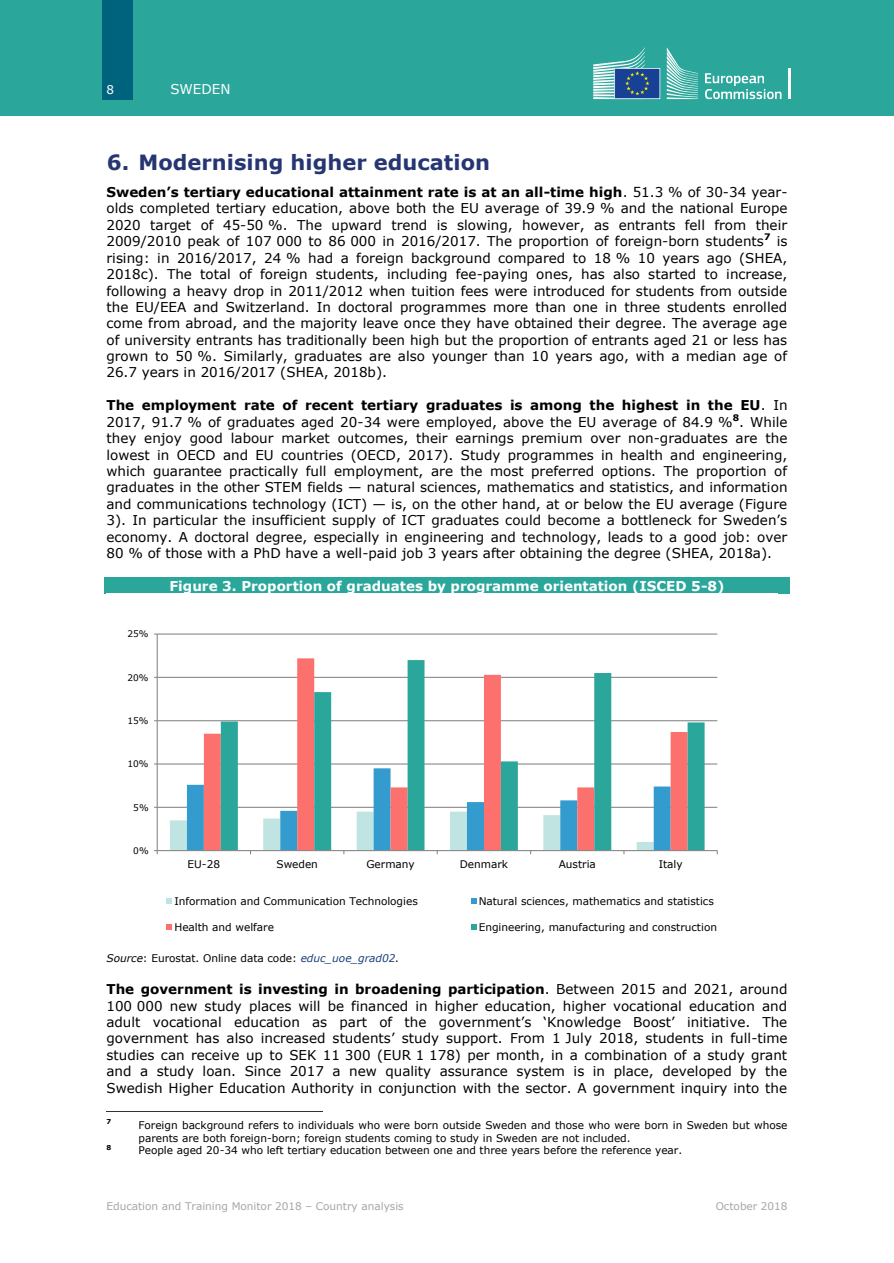
<style>
.page{position:relative;width:894px;height:1263px;background:#fff}
.page>*{position:absolute;margin:0;border:0;box-sizing:border-box;transform-origin:0 0}
.t1{font:700 21px "Verdana";color:#263673}
.t2{font:13.5px/16.4px "Verdana";color:#000;text-align:justify}
.t3{font:700 13.5px "Verdana";color:#fff}
.t4{font:13.5px "Verdana";color:#fff}
.t5{font:12px "Verdana";color:#fff}
.t6{font:10.5px/12.8px "Verdana";color:#000}
.t7{font:10.5px "Verdana";color:#a6a6a6}
.t8{font:9px "Verdana";letter-spacing:.005em;color:#000}
.t9{font:700 6.75px "Verdana";color:#000}
.s1{font-weight:700}
.s2{font-style:italic}
.s3{font-style:italic;color:#1a3f7c}
</style>
<div class="page">
<div style="left:0;top:0;width:893px;height:116px;background:#2aa69b"></div>
<div style="left:102px;top:0;width:31px;height:99px;background:#00637e"></div>
<svg style="left:705px;top:73px;width:76px;height:26px"></svg>
<hr style="left:788px;top:68px;width:2px;height:31px;background:#fff">
<svg style="left:666px;top:47px;width:31px;height:52px"></svg>
<svg style="left:593px;top:47px;width:67px;height:52px"></svg>
<div style="left:104px;top:577px;width:685px;height:17px;background:#2aa69b"></div>
<hr style="left:106px;top:1111px;width:216px;height:1px;background:#333">
<hr style="left:157px;top:807px;width:560px;height:1px;background:#868686">
<hr style="left:157px;top:763px;width:560px;height:2px;background:#868686">
<hr style="left:157px;top:720px;width:560px;height:1px;background:#868686">
<hr style="left:157px;top:677px;width:560px;height:1px;background:#868686">
<hr style="left:157px;top:634px;width:560px;height:1px;background:#868686">
<svg style="left:204px;top:658px;width:111px;height:110px"></svg>
<svg style="left:221px;top:660px;width:483px;height:190px"></svg>
<hr style="left:157px;top:634px;width:1px;height:217px;background:#868686">
<hr style="left:157px;top:850px;width:560px;height:1px;background:#868686">
<svg style="left:170px;top:768px;width:500px;height:86px"></svg>
<svg style="left:166px;top:898px;width:6px;height:6px"></svg>
<svg style="left:471px;top:898px;width:5px;height:6px"></svg>
<svg style="left:166px;top:924px;width:6px;height:6px"></svg>
<svg style="left:471px;top:924px;width:5px;height:6px"></svg>
<p class="t5" style="left:106px;top:82px;width:9px">8</p>
<p class="t4" style="left:170px;top:81px;width:62px">SWEDEN</p>
<h1 class="t1" style="left:107px;top:149px;width:384px">6. Modernising higher education</h1>
<p class="t2" style="left:106px;top:183px;width:682px"><span class="s1">Sweden’s tertiary educational attainment rate is at an all-time high</span>. 51.3 % of 30-34 year&shy;olds completed tertiary education, above both the EU average of 39.9 % and the national Europe 2020 target of 45-50 %. The upward trend is slowing, however, as entrants fell from their 2009/2010 peak of 107 000 to 86 000 in 2016/2017. The proportion of foreign-born students<sup>7</sup> is rising: in 2016/2017, 24 % had a foreign background compared to 18 % 10 years ago (SHEA, 2018c). The total of foreign students, including fee-paying ones, has also started to increase, following a heavy drop in 2011/2012 when tuition fees were introduced for students from outside the EU/EEA and Switzerland. In doctoral programmes more than one in three students enrolled come from abroad, and the majority leave once they have obtained their degree. The average age of university entrants has traditionally been high but the proportion of entrants aged 21 or less has grown to 50 %. Similarly, graduates are also younger than 10 years ago, with a median age of 26.7 years in 2016/2017 (SHEA, 2018b).</p>
<p class="t2" style="left:106px;top:397px;width:682px"><span class="s1">The employment rate of recent tertiary graduates is among the highest in the EU</span>. In 2017, 91.7 % of graduates aged 20-34 were employed, above the EU average of 84.9 %<sup>8</sup>. While they enjoy good labour market outcomes, their earnings premium over non-graduates are the lowest in OECD and EU countries (OECD, 2017). Study programmes in health and engineering, which guarantee practically full employment, are the most preferred options. The proportion of graduates in the other STEM fields — natural sciences, mathematics and statistics, and information and communications technology (ICT) — is, on the other hand, at or below the EU average (Figure 3). In particular the insufficient supply of ICT graduates could become a bottleneck for Sweden’s economy. A doctoral degree, especially in engineering and technology, leads to a good job: over 80 % of those with a PhD have a well-paid job 3 years after obtaining the degree (SHEA, 2018a).</p>
<p class="t3" style="left:169px;top:577px;width:556px">Figure 3. Proportion of graduates by programme orientation (ISCED 5-8)</p>
<p class="t8" style="left:127px;top:628px;width:23px">25%</p>
<p class="t8" style="left:127px;top:672px;width:23px">20%</p>
<p class="t8" style="left:127px;top:715px;width:23px">15%</p>
<p class="t8" style="left:127px;top:758px;width:23px">10%</p>
<p class="t8" style="left:133px;top:801px;width:17px">5%</p>
<p class="t8" style="left:133px;top:845px;width:17px">0%</p>
<p class="t6" style="left:187px;top:858px;width:34px">EU-28</p>
<p class="t6" style="left:276px;top:858px;width:43px">Sweden</p>
<p class="t6" style="left:366px;top:858px;width:50px">Germany</p>
<p class="t6" style="left:459px;top:858px;width:50px">Denmark</p>
<p class="t6" style="left:558px;top:858px;width:39px">Austria</p>
<p class="t6" style="left:658px;top:858px;width:25px">Italy</p>
<p class="t6" style="left:174px;top:894px;width:245px">Information and Communication Technologies</p>
<p class="t6" style="left:478px;top:894px;width:236px">Natural sciences, mathematics and statistics</p>
<p class="t6" style="left:174px;top:920px;width:101px">Health and welfare</p>
<p class="t6" style="left:478px;top:920px;width:240px">Engineering, manufacturing and construction</p>
<p class="t6" style="left:106px;top:951px;width:294px"><span class="s2">Source</span>: Eurostat. Online data code: <span class="s3">educ_uoe_grad02</span><span class="s2">.</span></p>
<p class="t2" style="left:106px;top:981px;width:682px"><span class="s1">The government is investing in broadening participation</span>. Between 2015 and 2021, around 100 000 new study places will be financed in higher education, higher vocational education and adult vocational education as part of the government’s ‘Knowledge Boost’ initiative. The government has also increased students’ study support. From 1 July 2018, students in full-time studies can receive up to SEK 11 300 (EUR 1 178) per month, in a combination of a study grant and a study loan. Since 2017 a new quality assurance system is in place, developed by the Swedish Higher Education Authority in conjunction with the sector. A government inquiry into the</p>
<p class="t9" style="left:106px;top:1118px;width:6px">7</p>
<p class="t6" style="left:138px;top:1118px;width:650px">Foreign background refers to individuals who were born outside Sweden and those who were born in Sweden but whose parents are both foreign-born; foreign students coming to study in Sweden are not included.</p>
<p class="t9" style="left:106px;top:1143px;width:6px">8</p>
<p class="t6" style="left:138px;top:1144px;width:545px">People aged 20-34 who left tertiary education between one and three years before the reference year.</p>
<p class="t7" style="left:106px;top:1200px;width:299px">Education and Training Monitor 2018 – Country analysis</p>
<p class="t7" style="left:715px;top:1200px;width:73px">October 2018</p>
</div>
